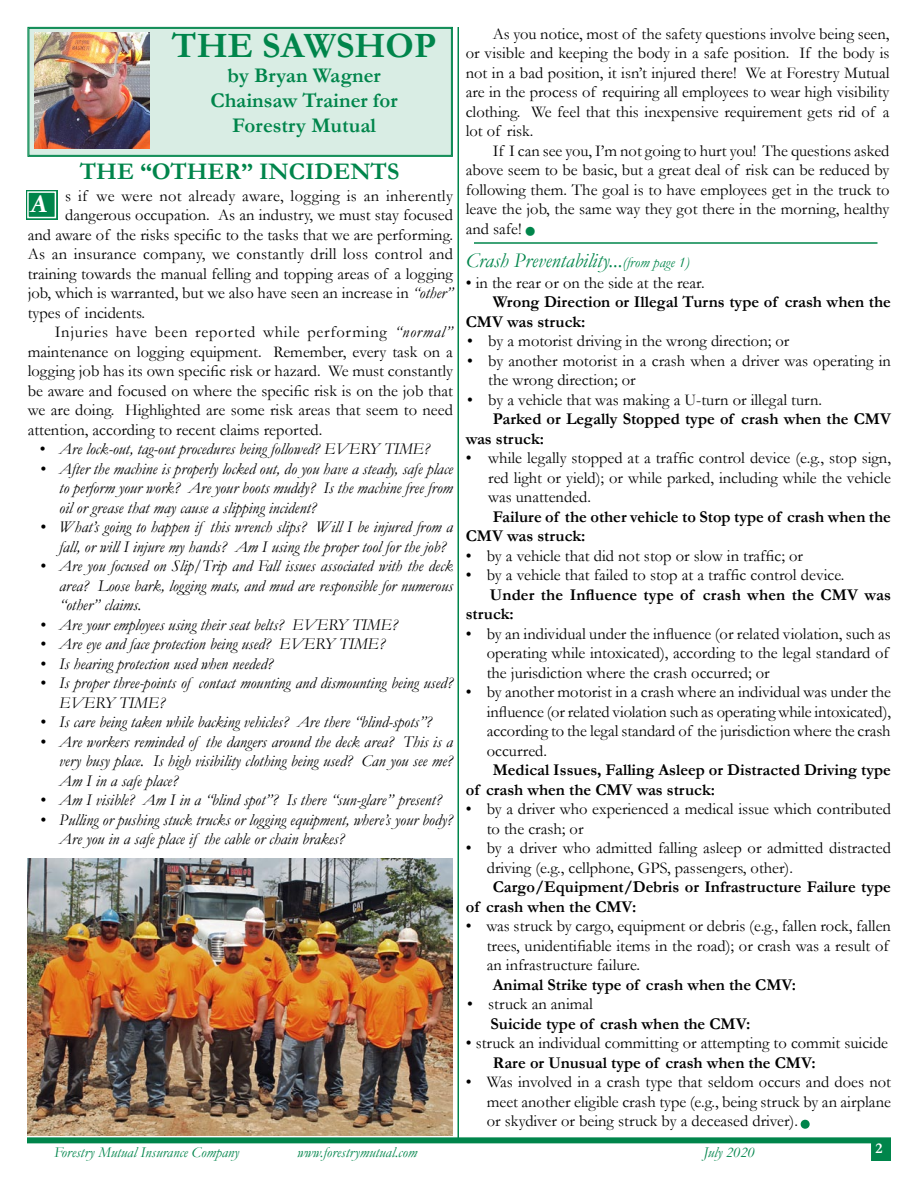
<style>
.page{position:relative;width:918px;height:1188px;background:#fff}
.page>*{position:absolute;margin:0;border:0;box-sizing:border-box;transform-origin:0 0}
.t1{font:700 36px "Garamond";color:#00854b}
.t2{font:700 24px "Garamond";color:#00854b}
.t3{font:700 21px/25.2px "Garamond";color:#00854b;text-align:center}
.t4{font:italic 21px "Garamond";color:#00854b}
.t5{font:16.5px/19.5px "Garamond";color:#000}
.t6{font:italic 16.5px/19.5px "Garamond";color:#000;text-align:justify}
.t7{font:700 16.5px/19.5px "Garamond";color:#000}
.t8{font:16.5px "Garamond";letter-spacing:.02em;color:#000}
.t9{font:16.5px "Garamond";letter-spacing:.045em;color:#000}
.t10{font:italic 15px "Garamond";color:#00854b}
.t11{font:6px "Webdings";color:#00854b}
.s1{font-weight:700;font-size:25.5px;color:#fff}
.s2{font-style:italic}
.s3{font-style:normal}
.s4{color:#00854b}
.s5{font-size:15px}
</style>
<div class="page">
<div style="left:27px;top:1137px;width:864px;height:6px;background:#00854b"></div>
<div style="left:872px;top:1139px;width:18px;height:21px;background:#00854b"></div>
<div style="left:871px;top:1138px;width:20px;height:23px;border:2px solid #00854b"></div>
<hr style="left:458px;top:27px;width:1px;height:1113px;background:#00854b">
<div style="left:27px;top:27px;width:426px;height:130px;background:#d9ede4"></div>
<div style="left:29px;top:28px;width:423px;height:127px;border:1px solid #00854b"></div>
<img style="left:34px;top:32px;width:115px;height:116px">
<svg style="left:26px;top:190px;width:32px;height:30px"></svg>
<div style="left:28px;top:192px;width:27px;height:26px;background:#00854b"></div>
<div style="left:27px;top:191px;width:29px;height:27px;border:2px solid #fff"></div>
<svg style="left:800px;top:1119px;width:10px;height:10px"></svg>
<hr style="left:474px;top:242px;width:404px;height:2px;background:#00854b">
<img style="left:28px;top:858px;width:425px;height:277px">
<h1 class="t1" style="left:172px;top:21px;width:266px">THE SAWSHOP</h1>
<p class="t3" style="left:211px;top:63px;width:189px">by Bryan Wagner<br>Chainsaw Trainer for<br>Forestry Mutual</p>
<h2 class="t2" style="left:80px;top:155px;width:91px">The “other</h2>
<h2 class="t2" style="left:241px;top:155px;width:35px">” incidents</h2>
<p class="t8" style="left:30px;top:184px;width:425px"><span class="s1">a</span> s if we were not already aware, logging is an inherently</p>
<p class="t5" style="left:65px;top:205px;width:389px">dangerous occupation. As an industry, we must stay focused</p>
<p class="t5" style="left:28px;top:224px;width:427px">and aware of the risks specific to the tasks that we are performing.</p>
<p class="t5" style="left:28px;top:244px;width:427px">As an insurance company, we constantly drill loss control and</p>
<p class="t5" style="left:28px;top:263px;width:427px">training towards the manual felling and topping areas of a logging</p>
<p class="t5" style="left:28px;top:283px;width:427px">job, which is warranted, but we also have seen an increase in <span class="s2">“other”</span></p>
<p class="t5" style="left:28px;top:302px;width:119px">types of incidents.</p>
<p class="t9" style="left:55px;top:321px;width:399px">Injuries have been reported while performing <span class="s2">“normal”</span></p>
<p class="t5" style="left:28px;top:341px;width:427px">maintenance on logging equipment. Remember, every task on a</p>
<p class="t5" style="left:28px;top:361px;width:427px">logging job has its own specific risk or hazard. We must constantly</p>
<p class="t5" style="left:28px;top:380px;width:427px">be aware and focused on where the specific risk is on the job that</p>
<p class="t5" style="left:28px;top:400px;width:427px">we are doing. Highlighted are some risk areas that seem to need</p>
<p class="t5" style="left:28px;top:419px;width:296px">attention, according to recent claims reported.</p>
<p class="t6" style="left:40px;top:439px;width:392px"><span class="s3">•</span> Are lock-out, tag-out procedures being followed? EVERY TIME?</p>
<p class="t6" style="left:59px;top:458px;width:395px;text-indent:-20px">• After the machine is properly locked out, do you have a steady, safe place to perform your work? Are your boots muddy? Is the machine free from oil or grease that may cause a slipping incident?</p>
<p class="t6" style="left:59px;top:517px;width:395px;text-indent:-20px">• What’s going to happen if this wrench slips? Will I be injured from a fall, or will I injure my hands? Am I using the proper tool for the job?</p>
<p class="t6" style="left:59px;top:556px;width:395px;text-indent:-20px">• Are you focused on Slip/Trip and Fall issues associated with the deck area? Loose bark, logging mats, and mud are responsible for numerous “other” claims.</p>
<p class="t6" style="left:40px;top:614px;width:360px">• Are your employees using their seat belts? EVERY TIME?</p>
<p class="t6" style="left:40px;top:634px;width:347px">• Are eye and face protection being used? EVERY TIME?</p>
<p class="t6" style="left:40px;top:653px;width:235px">• Is hearing protection used when needed?</p>
<p class="t6" style="left:59px;top:673px;width:395px;text-indent:-20px">• Is proper three-points of contact mounting and dismounting being used?<br>EVERY TIME?</p>
<p class="t6" style="left:40px;top:712px;width:394px">• Is care being taken while backing vehicles? Are there “blind-spots”?</p>
<p class="t6" style="left:59px;top:731px;width:395px;text-indent:-20px">• Are workers reminded of the dangers around the deck area? This is a very busy place. Is high visibility clothing being used? Can you see me?<br>Am I in a safe place?</p>
<p class="t6" style="left:40px;top:790px;width:404px">• Am I visible? Am I in a “blind spot”? Is there “sun-glare” present?</p>
<p class="t6" style="left:59px;top:809px;width:395px;text-indent:-20px">• Pulling or pushing stuck trucks or logging equipment, where’s your body?<br>Are you in a safe place if the cable or chain brakes?</p>
<p class="t5" style="left:466px;top:23px;width:425px;text-align:justify;text-indent:27px">As you notice, most of the safety questions involve being seen, or visible and keeping the body in a safe position. If the body is not in a bad position, it isn’t injured there! We at Forestry Mutual are in the process of requiring all employees to wear high visibility clothing. We feel that this inexpensive requirement gets rid of a lot of risk.</p>
<p class="t5" style="left:466px;top:140px;width:425px;text-align:justify;text-indent:27px">If I can see you, I’m not going to hurt you! The questions asked above seem to be basic, but a great deal of risk can be reduced by following them. The goal is to have employees get in the truck to leave the job, the same way they got there in the morning, healthy and safe! <span class="s4">■</span></p>
<p class="t4" style="left:466px;top:246px;width:225px">Crash Preventability...<span class="s5">(from page 1)</span></p>
<p class="t5" style="left:466px;top:272px;width:240px">• in the rear or on the side at the rear.</p>
<p class="t7" style="left:466px;top:292px;width:427px;text-indent:27px">Wrong Direction or Illegal Turns type of crash when the<br>CMV was struck:</p>
<p class="t5" style="left:467px;top:331px;width:324px">• by a motorist driving in the wrong direction; or</p>
<p class="t5" style="left:488px;top:350px;width:404px;text-indent:-21px">• by another motorist in a crash when a driver was operating in the wrong direction; or</p>
<p class="t5" style="left:467px;top:389px;width:356px">• by a vehicle that was making a U-turn or illegal turn.</p>
<p class="t7" style="left:466px;top:409px;width:427px;text-indent:27px">Parked or Legally Stopped type of crash when the CMV was struck:</p>
<p class="t5" style="left:488px;top:448px;width:404px;text-align:justify;text-indent:-22px">• while legally stopped at a traffic control device (e.g., stop sign, red light or yield); or while parked, including while the vehicle was unattended.</p>
<p class="t7" style="left:466px;top:507px;width:427px;text-indent:27px">Failure of the other vehicle to Stop type of crash when the<br>CMV was struck:</p>
<p class="t5" style="left:466px;top:545px;width:339px">• by a vehicle that did not stop or slow in traffic; or</p>
<p class="t5" style="left:466px;top:565px;width:380px">• by a vehicle that failed to stop at a traffic control device.</p>
<p class="t7" style="left:466px;top:585px;width:427px;text-indent:24px">Under the Influence type of crash when the CMV was struck:</p>
<p class="t5" style="left:487px;top:623px;width:406px;text-indent:-21px">• by an individual under the influence (or related violation, such as operating while intoxicated), according to the legal standard of the jurisdiction where the crash occurred; or</p>
<p class="t5" style="left:487px;top:682px;width:406px;text-align:justify;text-indent:-21px">• by another motorist in a crash where an individual was under the influence (or related violation such as operating while intoxicated), according to the legal standard of the jurisdiction where the crash occurred.</p>
<p class="t7" style="left:466px;top:760px;width:427px;text-indent:27px">Medical Issues, Falling Asleep or Distracted Driving type of crash when the CMV was struck:</p>
<p class="t5" style="left:487px;top:799px;width:406px;text-indent:-21px">• by a driver who experienced a medical issue which contributed to the crash; or</p>
<p class="t5" style="left:487px;top:838px;width:406px;text-indent:-21px">• by a driver who admitted falling asleep or admitted distracted driving (e.g., cellphone, GPS, passengers, other).</p>
<p class="t7" style="left:466px;top:877px;width:427px;text-indent:27px">Cargo/Equipment/Debris or Infrastructure Failure type of crash when the CMV:</p>
<p class="t5" style="left:487px;top:916px;width:406px;text-indent:-21px">• was struck by cargo, equipment or debris (e.g., fallen rock, fallen trees, unidentifiable items in the road); or crash was a result of an infrastructure failure.</p>
<p class="t7" style="left:493px;top:975px;width:305px">Animal Strike type of crash when the CMV:</p>
<p class="t5" style="left:467px;top:994px;width:127px">• struck an animal</p>
<p class="t7" style="left:490px;top:1014px;width:261px">Suicide type of crash when the CMV:</p>
<p class="t5" style="left:466px;top:1033px;width:424px">• struck an individual committing or attempting to commit suicide</p>
<p class="t7" style="left:493px;top:1053px;width:324px">Rare or Unusual type of crash when the CMV:</p>
<p class="t5" style="left:487px;top:1072px;width:406px;text-align:justify;text-indent:-21px">• Was involved in a crash type that seldom occurs and does not meet another eligible crash type (e.g., being struck by an airplane or skydiver or being struck by a deceased driver).</p>
<p class="t11" style="left:802px;top:1121px;width:7px">■</p>
<p class="t10" style="left:54px;top:1142px;width:187px">Forestry Mutual Insurance Company</p>
<p class="t10" style="left:297px;top:1142px;width:122px">www.forestrymutual.com</p>
<p class="t10" style="left:704px;top:1142px;width:52px">July 2020</p>
</div>
